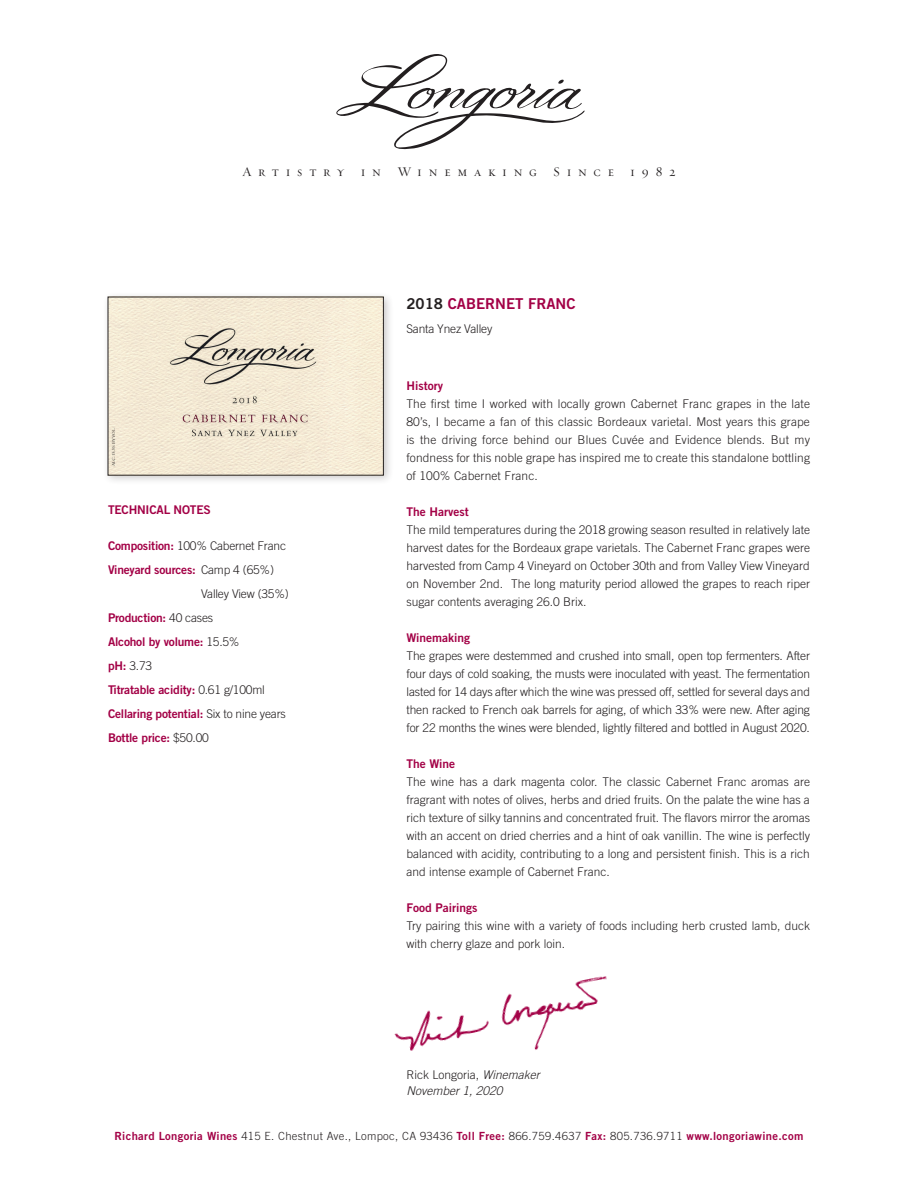
<style>
.page{position:relative;width:918px;height:1188px;background:#fff}
.page>*{position:absolute;margin:0;border:0;box-sizing:border-box;transform-origin:0 0}
.t1{font:15px "Trade Gothic Bold Two";color:#a30146}
.t2{font:13.5px "Requiem Display HTF Small Caps";letter-spacing:.5em;color:#231f20}
.t3{font:300 12px/18px "Trade Gothic";color:#231f20;text-align:justify}
.t4{font:12px/24px "Trade Gothic Bold Two";letter-spacing:-.015em;color:#a30146}
.t5{font:italic 300 12px/16.5px "Trade Gothic";color:#231f20}
.t6{font:300 11.25px "Trade Gothic";letter-spacing:.03em;color:#231f20}
.s1{font-family:"Trade Gothic Bold Two";font-weight:400;color:#a30146}
.s2{font-family:"Trade Gothic";font-weight:300;color:#231f20}
.s3{color:#231f20}
.s4{font-style:normal}
</style>
<div class="page">
<div style="left:102px;top:291px;width:292px;height:195px;background:#231f20;opacity:.25"></div>
<img style="left:394px;top:976px;width:213px;height:75px">
<svg style="left:336px;top:54px;width:249px;height:95px"></svg>
<img style="left:108px;top:296px;width:275px;height:179px">
<p class="t2" style="left:242px;top:163px;width:435px">Artistry in Winemaking Since 1982</p>
<p class="t4" style="left:108px;top:497px;width:104px">TECHNICAL NOTES</p>
<p class="t3" style="left:108px;top:536px;width:180px"><span class="s1">Composition:</span> 100% Cabernet Franc</p>
<p class="t4" style="left:108px;top:557px;width:168px">Vineyard sources: <span class="s2">Camp 4 (65%)</span></p>
<p class="t3" style="left:201px;top:584px;width:89px">Valley View (35%)</p>
<p class="t4" style="left:108px;top:605px;width:133px">Production: <span class="s2">40 cases<br></span>Alcohol by volume: <span class="s2">15.5%</span></p>
<p class="t3" style="left:108px;top:656px;width:46px"><span class="s1">pH:</span> 3.73</p>
<p class="t4" style="left:108px;top:677px;width:179px">Titratable acidity: <span class="s2">0.61 g/100ml<br></span>Cellaring potential: <span class="s2">Six to nine years<br></span>Bottle price: <span class="s2">$50.00</span></p>
<p class="t1" style="left:406px;top:294px;width:171px"><span class="s3">2018</span> CABERNET FRANC</p>
<p class="t3" style="left:406px;top:320px;width:87px">Santa Ynez Valley</p>
<p class="t4" style="left:406px;top:374px;width:38px">History</p>
<p class="t3" style="left:406px;top:395px;width:405px">The first time I worked with locally grown Cabernet Franc grapes in the late 80’s, I became a fan of this classic Bordeaux varietal. Most years this grape is the driving force behind our Blues Cuvée and Evidence blends. But my fondness for this noble grape has inspired me to create this standalone bottling of 100% Cabernet Franc.</p>
<p class="t4" style="left:406px;top:500px;width:64px">The Harvest</p>
<p class="t3" style="left:406px;top:521px;width:405px">The mild temperatures during the 2018 growing season resulted in relatively late harvest dates for the Bordeaux grape varietals. The Cabernet Franc grapes were harvested from Camp 4 Vineyard on October 30th and from Valley View Vineyard on November 2nd. The long maturity period allowed the grapes to reach riper sugar contents averaging 26.0 Brix.</p>
<p class="t4" style="left:406px;top:626px;width:65px">Winemaking</p>
<p class="t3" style="left:406px;top:647px;width:405px">The grapes were destemmed and crushed into small, open top fermenters. After four days of cold soaking, the musts were inoculated with yeast. The fermentation lasted for 14 days after which the wine was pressed off, settled for several days and then racked to French oak barrels for aging, of which 33% were new. After aging for 22 months the wines were blended, lightly filtered and bottled in August 2020.</p>
<p class="t4" style="left:406px;top:752px;width:50px">The Wine</p>
<p class="t3" style="left:406px;top:773px;width:405px">The wine has a dark magenta color. The classic Cabernet Franc aromas are fragrant with notes of olives, herbs and dried fruits. On the palate the wine has a rich texture of silky tannins and concentrated fruit. The flavors mirror the aromas with an accent on dried cherries and a hint of oak vanillin. The wine is perfectly balanced with acidity, contributing to a long and persistent finish. This is a rich and intense example of Cabernet Franc.</p>
<p class="t4" style="left:406px;top:896px;width:73px">Food Pairings</p>
<p class="t3" style="left:406px;top:917px;width:405px">Try pairing this wine with a variety of foods including herb crusted lamb, duck with cherry glaze and pork loin.</p>
<p class="t5" style="left:406px;top:1066px;width:135px"><span class="s4">Rick Longoria,</span> Winemaker<br>November 1, 2020</p>
<p class="t6" style="left:114px;top:1129px;width:691px"><span class="s1">Richard Longoria Wines</span> 415 E. Chestnut Ave., Lompoc, CA 93436 <span class="s1">Toll Free:</span> 866.759.4637 <span class="s1">Fax:</span> 805.736.9711 <span class="s1">www.longoriawine.com</span></p>
</div>
